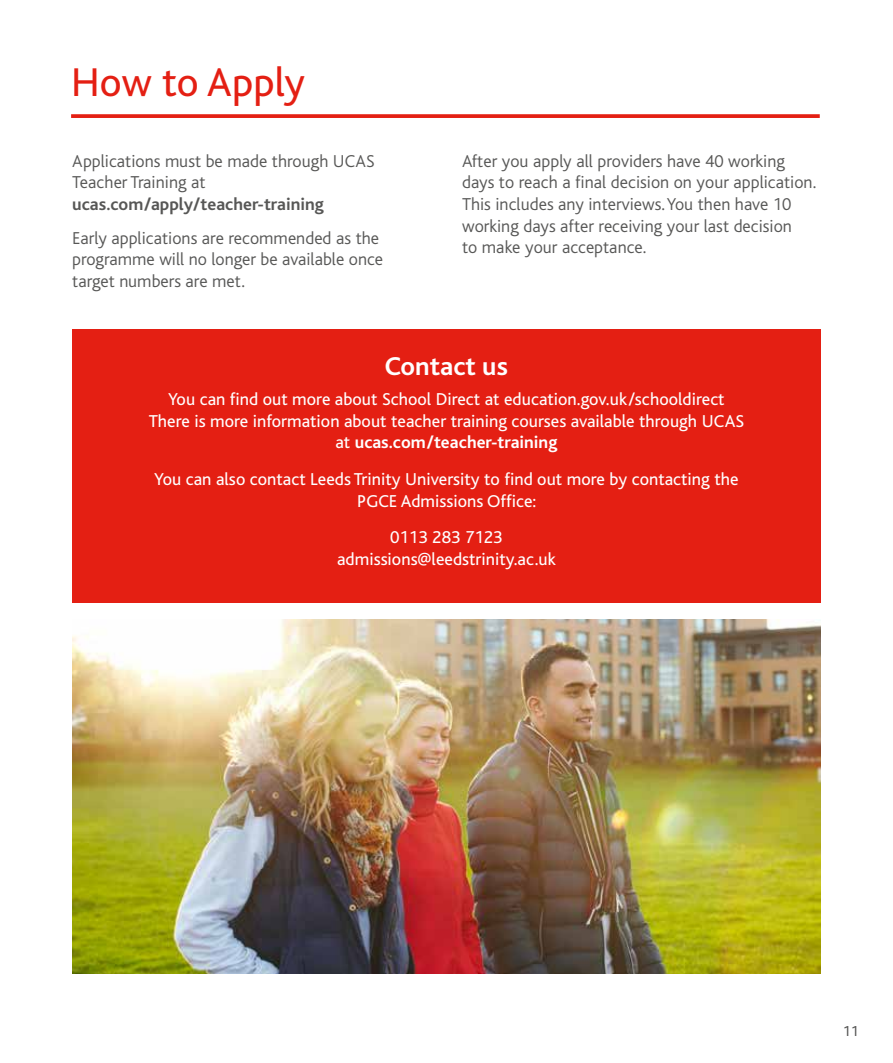
<style>
.page{position:relative;width:893px;height:1063px;background:#fff}
.page>*{position:absolute;margin:0;border:0;box-sizing:border-box;transform-origin:0 0}
.t1{font:42px "Bliss";color:#e41f13}
.t2{font:700 27px "Bliss";color:#fff}
.t3{font:300 18px/21.6px "Bliss";color:#575756}
.t4{font:18px/21.6px "Bliss";color:#fff;text-align:center}
.t5{font:700 18px "Bliss";color:#575756}
.t6{font:15px "Bliss";color:#575756}
.s1{font-weight:700}
</style>
<div class="page">
<div style="left:72px;top:330px;width:749px;height:273px;background:#e41f13"></div>
<img style="left:72px;top:620px;width:749px;height:354px">
<svg style="left:71px;top:114px;width:749px;height:4px;fill:#e42418"></svg>
<h1 class="t1" style="left:71px;top:60px;width:236px">How to Apply</h1>
<p class="t3" style="left:72px;top:150px;width:304px">Applications must be made through UCAS<br>Teacher Training at</p>
<p class="t5" style="left:72px;top:195px;width:253px">ucas.com/apply/teacher-training</p>
<p class="t3" style="left:72px;top:227px;width:312px">Early applications are recommended as the programme will no longer be available once target numbers are met.</p>
<p class="t3" style="left:462px;top:150px;width:356px">After you apply all providers have 40 working days to reach a final decision on your application.<br>This includes any interviews.You then have 10 working days after receiving your last decision<br>to make your acceptance.</p>
<h2 class="t2" style="left:385px;top:352px;width:125px">Contact us</h2>
<p class="t4" style="left:149px;top:389px;width:597px">You can find out more about School Direct at education.gov.uk/schooldirect<br>There is more information about teacher training courses available through UCAS at <span class="s1">ucas.com/teacher-training</span></p>
<p class="t4" style="left:154px;top:469px;width:586px">You can also contact Leeds Trinity University to find out more by contacting the<br>PGCE Admissions Office:</p>
<p class="t4" style="left:337px;top:527px;width:220px">0113 283 7123 admissions@leedstrinity.ac.uk</p>
<p class="t6" style="left:843px;top:1023px;width:17px">11</p>
</div>
